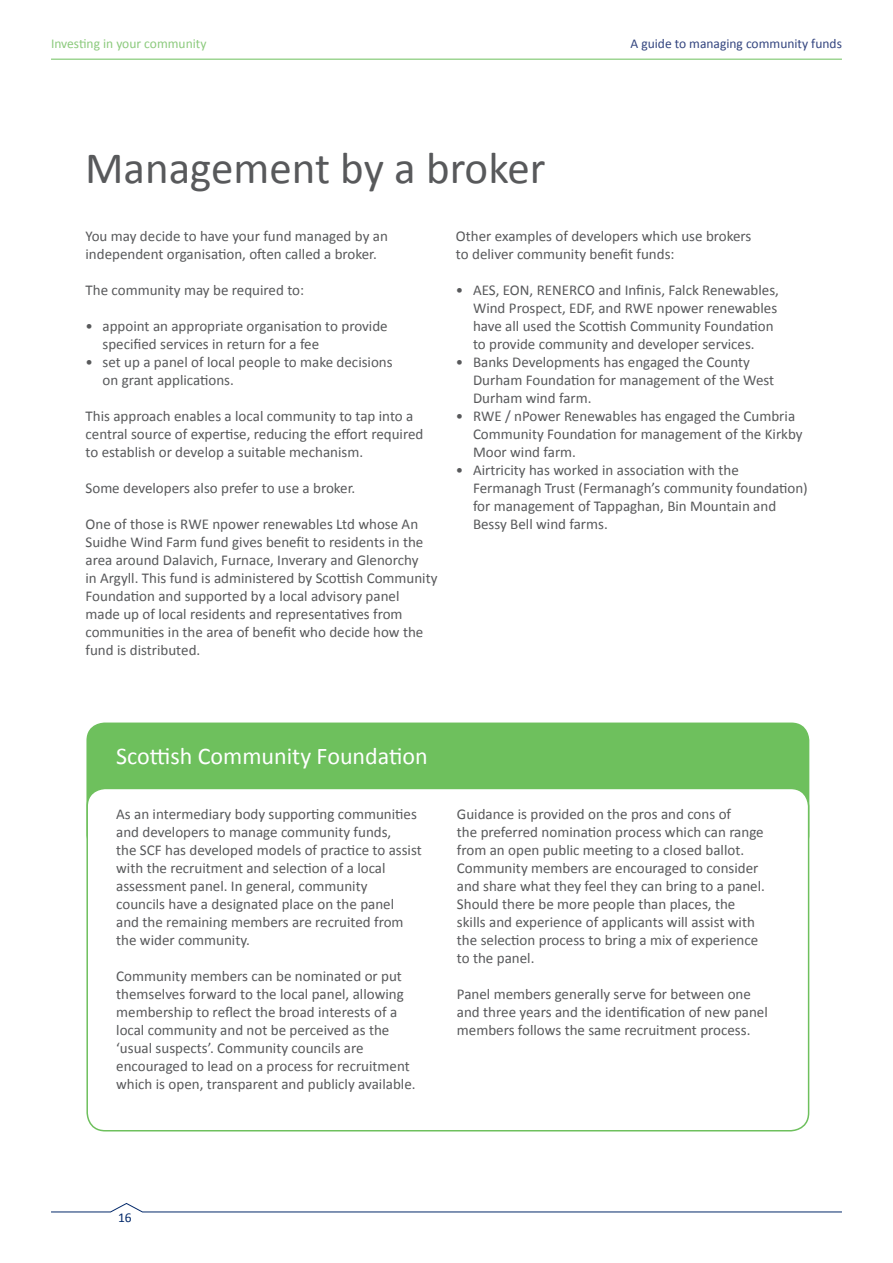
<style>
.page{position:relative;width:893px;height:1263px;background:#fff}
.page>*{position:absolute;margin:0;border:0;box-sizing:border-box;transform-origin:0 0}
.t1{font:45px "Calibri";color:#58595b}
.t2{font:24px "Calibri";color:#fff}
.t3{font:15px/18px "Calibri";color:#58595b}
.t4{font:13.5px "Calibri";color:#33457f}
.t5{font:13.5px "Calibri";color:#8cca7d}
.t6{font:13.5px "Calibri";color:#03296a}
</style>
<div class="page">
<hr style="left:51px;top:59px;width:791px;height:1px;background:#6ec05d">
<svg style="left:51px;top:1203px;width:791px;height:10px"></svg>
<div style="left:86px;top:722px;width:723px;height:131px;background:#6ec05d;border-radius:18px"></div>
<div style="left:87px;top:788px;width:722px;height:343px;background:#fff;border-radius:18px"></div>
<div style="left:86px;top:788px;width:723px;height:343px;border:2px solid #6ec05d;border-radius:18px"></div>
<p class="t5" style="left:51px;top:35px;width:157px">Investing in your community</p>
<p class="t4" style="left:630px;top:35px;width:213px">A guide to managing community funds</p>
<h1 class="t1" style="left:85px;top:139px;width:462px">Management by a broker</h1>
<p class="t3" style="left:86px;top:227px;width:304px">You may decide to have your fund managed by an independent organisation, often called a broker.</p>
<p class="t3" style="left:86px;top:281px;width:220px">The community may be required to:</p>
<p class="t3" style="left:103px;top:317px;width:287px;text-indent:-17px">• appoint an appropriate organisation to provide specified services in return for a fee</p>
<p class="t3" style="left:103px;top:353px;width:292px;text-indent:-17px">• set up a panel of local people to make decisions on grant applications.</p>
<p class="t3" style="left:86px;top:407px;width:339px">This approach enables a local community to tap into a central source of expertise, reducing the effort required to establish or develop a suitable mechanism.</p>
<p class="t3" style="left:86px;top:479px;width:271px">Some developers also prefer to use a broker.</p>
<p class="t3" style="left:86px;top:515px;width:353px">One of those is RWE npower renewables Ltd whose An Suidhe Wind Farm fund gives benefit to residents in the area around Dalavich, Furnace, Inverary and Glenorchy<br>in Argyll. This fund is administered by Scottish Community Foundation and supported by a local advisory panel made up of local residents and representatives from communities in the area of benefit who decide how the fund is distributed.</p>
<p class="t3" style="left:456px;top:227px;width:297px">Other examples of developers which use brokers to deliver community benefit funds:</p>
<p class="t3" style="left:473px;top:281px;width:307px;text-indent:-17px">• AES, EON, RENERCO and Infinis, Falck Renewables, Wind Prospect, EDF, and RWE npower renewables have all used the Scottish Community Foundation to provide community and developer services.</p>
<p class="t3" style="left:473px;top:353px;width:303px;text-indent:-17px">• Banks Developments has engaged the County<br>Durham Foundation for management of the West<br>Durham wind farm.</p>
<p class="t3" style="left:473px;top:407px;width:331px;text-indent:-17px">• RWE / nPower Renewables has engaged the Cumbria<br>Community Foundation for management of the Kirkby<br>Moor wind farm.</p>
<p class="t3" style="left:473px;top:461px;width:336px;text-indent:-17px">• Airtricity has worked in association with the Fermanagh Trust (Fermanagh’s community foundation) for management of Tappaghan, Bin Mountain and Bessy Bell wind farms.</p>
<h2 class="t2" style="left:116px;top:741px;width:313px">Scottish Community Foundation</h2>
<p class="t3" style="left:116px;top:805px;width:307px">As an intermediary body supporting communities and developers to manage community funds,<br>the SCF has developed models of practice to assist with the recruitment and selection of a local assessment panel. In general, community<br>councils have a designated place on the panel<br>and the remaining members are recruited from the wider community.</p>
<p class="t3" style="left:116px;top:967px;width:301px">Community members can be nominated or put themselves forward to the local panel, allowing membership to reflect the broad interests of a local community and not be perceived as the ‘usual suspects’. Community councils are encouraged to lead on a process for recruitment which is open, transparent and publicly available.</p>
<p class="t3" style="left:457px;top:805px;width:310px">Guidance is provided on the pros and cons of<br>the preferred nomination process which can range from an open public meeting to a closed ballot.<br>Community members are encouraged to consider and share what they feel they can bring to a panel.<br>Should there be more people than places, the skills and experience of applicants will assist with the selection process to bring a mix of experience to the panel.</p>
<p class="t3" style="left:457px;top:985px;width:312px">Panel members generally serve for between one and three years and the identification of new panel members follows the same recruitment process.</p>
<p class="t6" style="left:118px;top:1209px;width:15px">16</p>
</div>
